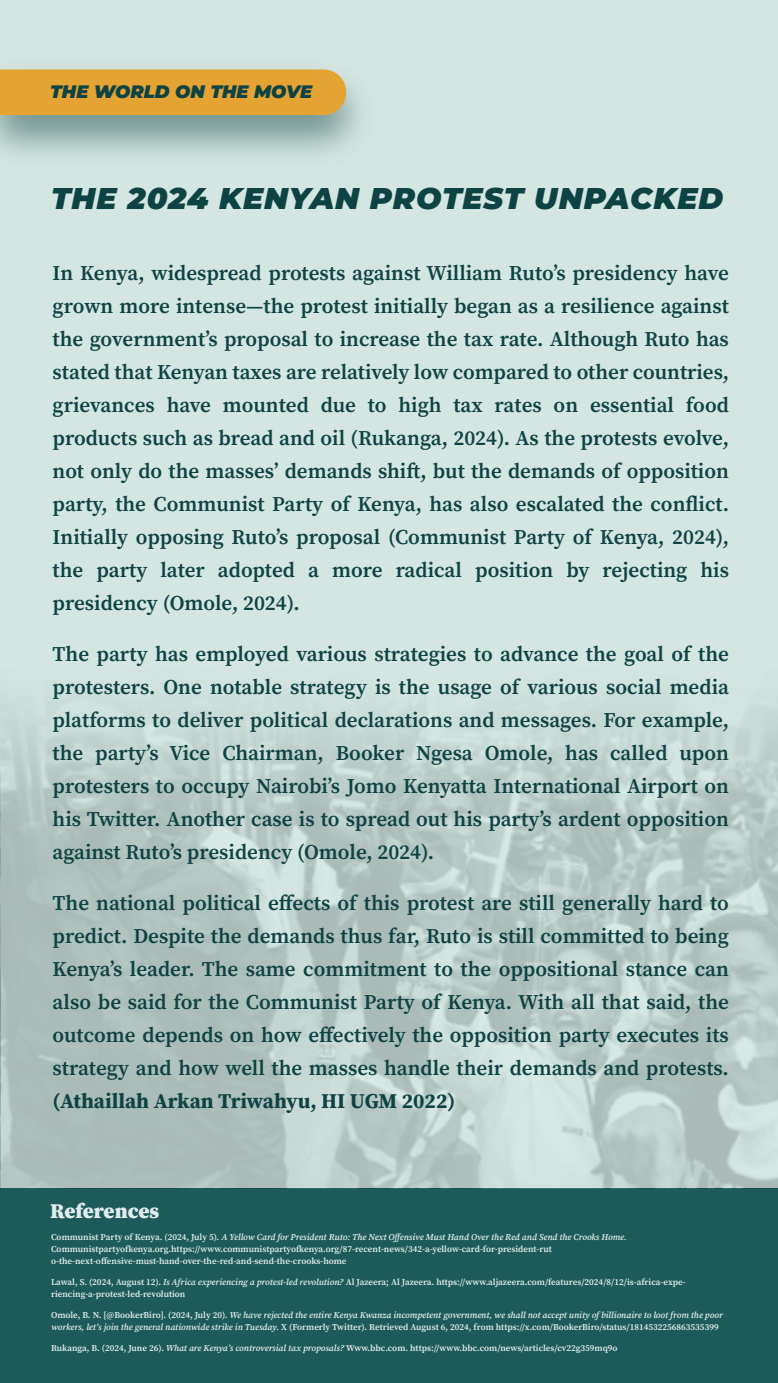
<style>
.page{position:relative;width:778px;height:1383px;background:#fff}
.page>*{position:absolute;margin:0;border:0;box-sizing:border-box;transform-origin:0 0}
.t1{font:italic 900 30px "Montserrat";letter-spacing:.03em;color:#0e4343}
.t2{font:600 21px/33px "Source Serif Pro";color:#0e4343;text-align:justify}
.t3{font:700 21px "Source Serif Pro";color:#0e4343}
.t4{font:900 21px "Source Serif Pro";color:#e0edec}
.t5{font:italic 900 18px "Montserrat";color:#0e4343}
.t6{font:600 9px/12px "Source Serif Pro";color:#e0edec}
.t7{font:italic 600 9px/12px "Source Serif Pro";color:#e0edec}
.s1{font-style:italic}
.s2{font-style:normal}
</style>
<div class="page">
<div style="left:0;top:0;width:778px;height:1382px;background:#d4e6e2"></div>
<div style="left:0;top:69px;width:346px;height:46px;background:#e4a332"></div>
<div style="left:0;top:1188px;width:778px;height:194px;background:#1c5b59"></div>
<img style="left:0;top:1162px;width:778px;height:26px">
<svg style="left:0;top:703px;width:778px;height:459px"></svg>
<p class="t5" style="left:50px;top:78px;width:263px">THE WORLD ON THE MOVE</p>
<h1 class="t1" style="left:51px;top:176px;width:673px">THE 2024 KENYAN PROTEST UNPACKED</h1>
<p class="t2" style="left:53px;top:256px;width:678px">In Kenya, widespread protests against William Rutoʼs presidency have grown more intense—the protest initially began as a resilience against the governmentʼs proposal to increase the tax rate. Although Ruto has stated that Kenyan taxes are relatively low compared to other countries, grievances have mounted due to high tax rates on essential food products such as bread and oil (Rukanga, 2024). As the protests evolve, not only do the massesʼ demands shift, but the demands of opposition party, the Communist Party of Kenya, has also escalated the conflict.<br>Initially opposing Rutoʼs proposal (Communist Party of Kenya, 2024), the party later adopted a more radical position by rejecting his presidency (Omole, 2024).</p>
<p class="t2" style="left:53px;top:637px;width:678px">The party has employed various strategies to advance the goal of the protesters. One notable strategy is the usage of various social media platforms to deliver political declarations and messages. For example, the partyʼs Vice Chairman, Booker Ngesa Omole, has called upon protesters to occupy Nairobiʼs Jomo Kenyatta International Airport on his Twitter. Another case is to spread out his partyʼs ardent opposition against Rutoʼs presidency (Omole, 2024).</p>
<p class="t2" style="left:53px;top:886px;width:678px">The national political effects of this protest are still generally hard to predict. Despite the demands thus far, Ruto is still committed to being Kenyaʼs leader. The same commitment to the oppositional stance can also be said for the Communist Party of Kenya. With all that said, the outcome depends on how effectively the opposition party executes its strategy and how well the masses handle their demands and protests.</p>
<p class="t3" style="left:53px;top:1086px;width:404px">(Athaillah Arkan Triwahyu, HI UGM 2022)</p>
<p class="t4" style="left:50px;top:1195px;width:111px">References</p>
<p class="t6" style="left:51px;top:1230px;width:577px">Communist Party of Kenya. (2024, July 5). <span class="s1">A Yellow Card for President Ruto: The Next Offensive Must Hand Over the Red and Send the Crooks Home.<br></span>Communistpartyofkenya.org.https://www.communistpartyofkenya.org/87-recent-news/342-a-yellow-card-for-president-rut o-the-next-offensive-must-hand-over-the-red-and-send-the-crooks-home</p>
<p class="t6" style="left:51px;top:1275px;width:636px">Lawal, S. (2024, August 12). <span class="s1">Is Africa experiencing a protest-led revolution?</span> Al Jazeera; Al Jazeera. https://www.aljazeera.com/features/2024/8/12/is-africa-expe&shy;riencing-a-protest-led-revolution</p>
<p class="t7" style="left:51px;top:1308px;width:673px"><span class="s2">Omole, B. N. [@BookerBiro]. (2024, July 20).</span> We have rejected the entire Kenya Kwanza incompetent government, we shall not accept unity of billionaire to loot from the poor workers, letʼs join the general nationwide strike in Tuesday. <span class="s2">X (Formerly Twitter). Retrieved August 6, 2024, from https://x.com/BookerBiro/status/1814532256863535399</span></p>
<p class="t6" style="left:51px;top:1341px;width:568px">Rukanga, B. (2024, June 26). <span class="s1">What are Kenyaʼs controversial tax proposals?</span> Www.bbc.com. https://www.bbc.com/news/articles/cv22g359mq9o</p>
</div>
